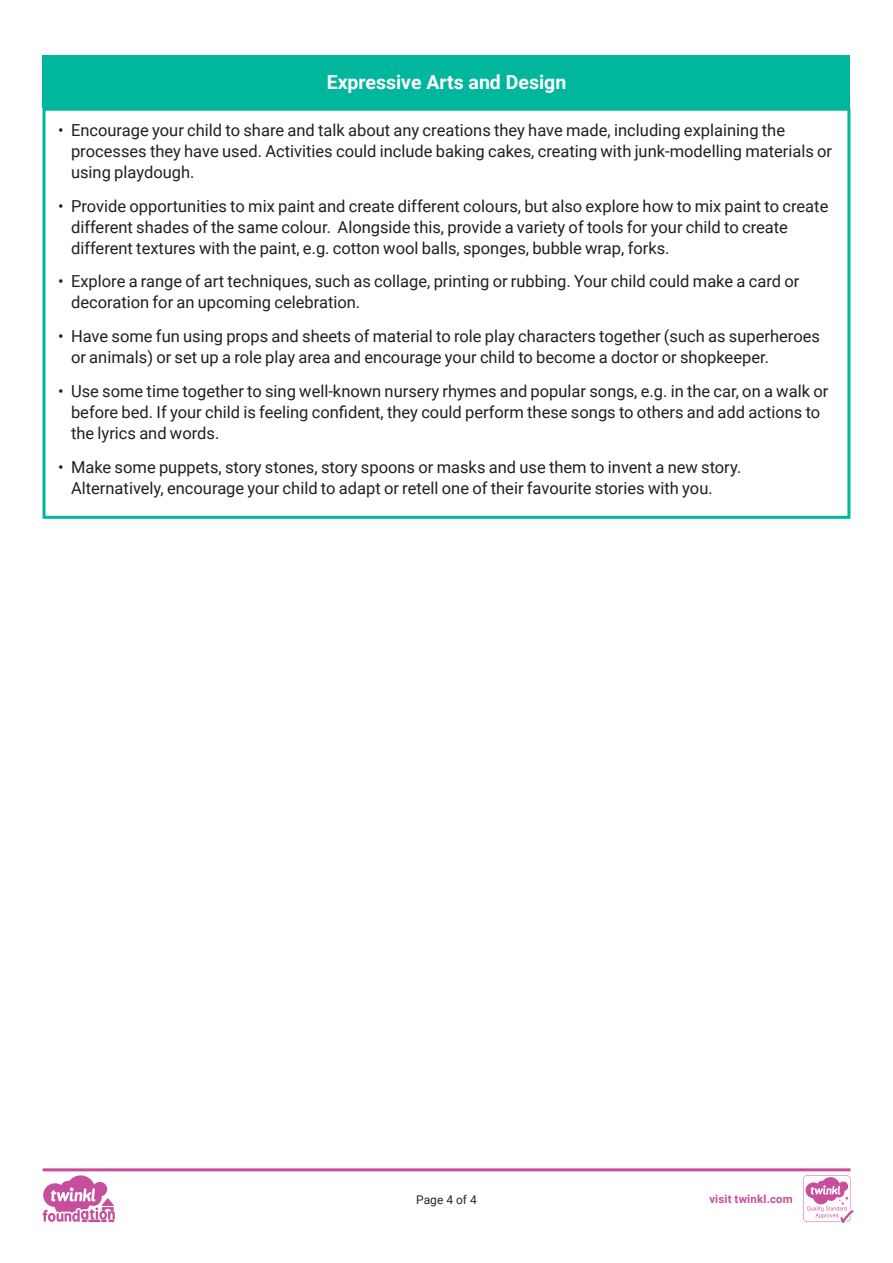
<style>
.page{position:relative;width:893px;height:1263px;background:#fff}
.page>*{position:absolute;margin:0;border:0;box-sizing:border-box;transform-origin:0 0}
.Heading_4{font:700 19.5px "Roboto";color:#fff}
.t1{font:16.5px/21px "Roboto";color:#231f20}
.t2{font:12px "Roboto";color:#282526}
.t3{font:700 11.4px "Roboto";letter-spacing:.02em;color:#c74d9d}
</style>
<div class="page">
<div style="left:43px;top:108px;width:807px;height:411px;border:3px solid #00b79d"></div>
<div style="left:43px;top:55px;width:807px;height:53px;background:#00b79d"></div>
<svg style="left:43px;top:1168px;width:810px;height:55px"></svg>
<p class="Heading_4" style="left:327px;top:68px;width:241px">Expressive Arts and Design</p>
<p class="t1" style="left:71px;top:119px;width:763px;text-indent:-13px">• Encourage your child to share and talk about any creations they have made, including explaining the processes they have used. Activities could include baking cakes, creating with junk-modelling materials or using playdough.</p>
<p class="t1" style="left:71px;top:195px;width:759px;text-indent:-13px">• Provide opportunities to mix paint and create different colours, but also explore how to mix paint to create different shades of the same colour. Alongside this, provide a variety of tools for your child to create different textures with the paint, e.g. cotton wool balls, sponges, bubble wrap, forks.</p>
<p class="t1" style="left:71px;top:270px;width:730px;text-indent:-13px">• Explore a range of art techniques, such as collage, printing or rubbing. Your child could make a card or decoration for an upcoming celebration.</p>
<p class="t1" style="left:71px;top:325px;width:750px;text-indent:-13px">• Have some fun using props and sheets of material to role play characters together (such as superheroes or animals) or set up a role play area and encourage your child to become a doctor or shopkeeper.</p>
<p class="t1" style="left:71px;top:380px;width:759px;text-indent:-13px">• Use some time together to sing well-known nursery rhymes and popular songs, e.g. in the car, on a walk or before bed. If your child is feeling confident, they could perform these songs to others and add actions to the lyrics and words.</p>
<p class="t1" style="left:71px;top:456px;width:672px;text-indent:-13px">• Make some puppets, story stones, story spoons or masks and use them to invent a new story.<br>Alternatively, encourage your child to adapt or retell one of their favourite stories with you.</p>
<p class="t2" style="left:416px;top:1191px;width:62px">Page 4 of 4</p>
<p class="t3" style="left:709px;top:1191px;width:85px">visit twinkl.com</p>
</div>
